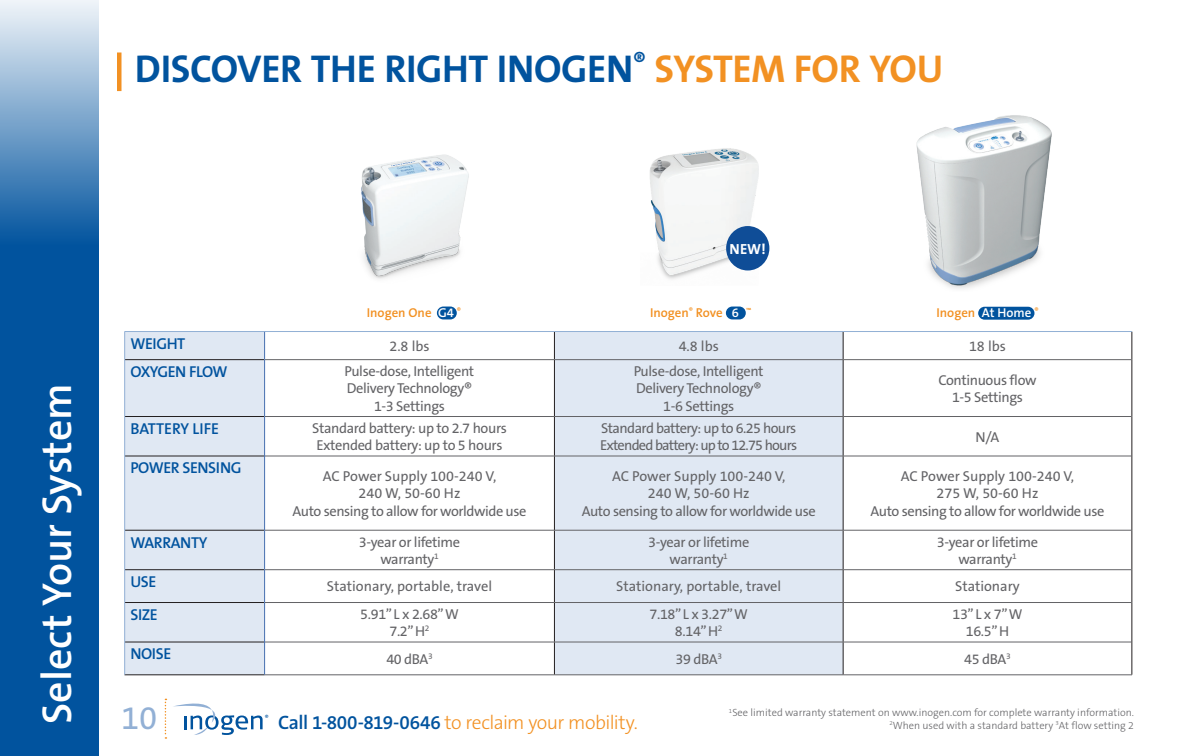
<style>
.page{position:relative;width:1188px;height:756px;background:#fff}
.page>*{position:absolute;margin:0;border:0;box-sizing:border-box;transform-origin:0 0}
.t1{font:600 42px "The Sans B6";color:#fff}
.t2{font:700 39px "The Sans B7";letter-spacing:-.01em;color:#01539e}
.t3{font:33px "The Sans B5 Plain";color:#92b0d5}
.t4{font:300 19.5px "The Sans B3";letter-spacing:-.03em;color:#f29123}
.t5{font:600 15.9px "The Sans B6";letter-spacing:-.025em;color:#01539e}
.t6{font:600 15.9px "The Sans B6";color:#01539e}
.t7{font:700 14.7px "The Sans B7";color:#fff}
.t8{font:14.4px/17.2px "The Sans B5 Plain";letter-spacing:-.025em;color:#636366;text-align:center}
.t9{font:14.4px "The Sans B5 Plain";color:#636366}
.t10{font:14.4px/17.2px "The Sans B5 Plain";letter-spacing:-.05em;color:#636366}
.t11{font:600 12.9px "The Sans B6";color:#f29123}
.t12{font:300 10.5px/12.6px "The Sans B3";color:#636366;text-align:right}
.t13{font:7.05px "The Sans B5 Plain";color:#01539e}
.s1{color:#f29123}
.s2{color:#fff}
.s3{font-family:"The Sans B6";font-weight:600;color:#01539e}
</style>
<div class="page">
<svg style="left:0;top:0;width:99px;height:756px;background:#276dac"></svg>
<svg style="left:125px;top:332px;width:718px;height:343px;fill:#e0e8f3"></svg>
<svg style="left:554px;top:332px;width:1px;height:27px"></svg>
<svg style="left:843px;top:332px;width:1px;height:27px"></svg>
<svg style="left:1132px;top:332px;width:1px;height:28px"></svg>
<hr style="left:125px;top:359px;width:139px;height:1px;background:#231f20">
<hr style="left:554px;top:360px;width:1px;height:56px;background:#231f20">
<hr style="left:843px;top:360px;width:1px;height:56px;background:#231f20">
<hr style="left:1132px;top:360px;width:1px;height:57px;background:#231f20">
<hr style="left:125px;top:416px;width:139px;height:1px;background:#231f20">
<hr style="left:554px;top:417px;width:1px;height:39px;background:#231f20">
<hr style="left:843px;top:417px;width:1px;height:39px;background:#231f20">
<hr style="left:1132px;top:417px;width:1px;height:39px;background:#231f20">
<hr style="left:125px;top:456px;width:139px;height:1px;background:#231f20">
<hr style="left:554px;top:456px;width:1px;height:74px;background:#231f20">
<hr style="left:843px;top:456px;width:1px;height:74px;background:#231f20">
<hr style="left:1132px;top:456px;width:1px;height:74px;background:#231f20">
<hr style="left:125px;top:530px;width:139px;height:1px;background:#231f20">
<hr style="left:554px;top:530px;width:1px;height:40px;background:#231f20">
<hr style="left:843px;top:530px;width:1px;height:40px;background:#231f20">
<hr style="left:1132px;top:530px;width:1px;height:40px;background:#231f20">
<hr style="left:125px;top:569px;width:139px;height:1px;background:#231f20">
<hr style="left:554px;top:570px;width:1px;height:32px;background:#231f20">
<hr style="left:843px;top:570px;width:1px;height:32px;background:#231f20">
<hr style="left:1132px;top:570px;width:1px;height:33px;background:#231f20">
<hr style="left:125px;top:602px;width:139px;height:1px;background:#231f20">
<hr style="left:554px;top:603px;width:1px;height:39px;background:#231f20">
<hr style="left:843px;top:603px;width:1px;height:39px;background:#231f20">
<hr style="left:1132px;top:603px;width:1px;height:39px;background:#231f20">
<hr style="left:125px;top:642px;width:139px;height:1px;background:#231f20">
<hr style="left:554px;top:642px;width:1px;height:33px;background:#231f20">
<hr style="left:843px;top:642px;width:1px;height:33px;background:#231f20">
<hr style="left:1132px;top:642px;width:1px;height:33px;background:#231f20">
<hr style="left:125px;top:675px;width:140px;height:1px;background:#231f20">
<hr style="left:265px;top:359px;width:289px;height:1px;background:#636366">
<hr style="left:554px;top:359px;width:289px;height:1px;background:#636366">
<hr style="left:843px;top:359px;width:289px;height:1px;background:#636366">
<hr style="left:265px;top:416px;width:289px;height:1px;background:#636366">
<hr style="left:554px;top:416px;width:289px;height:1px;background:#636366">
<hr style="left:843px;top:416px;width:289px;height:1px;background:#636366">
<hr style="left:265px;top:456px;width:289px;height:1px;background:#636366">
<hr style="left:554px;top:456px;width:289px;height:1px;background:#636366">
<hr style="left:843px;top:456px;width:289px;height:1px;background:#636366">
<hr style="left:265px;top:530px;width:289px;height:1px;background:#636366">
<hr style="left:554px;top:530px;width:289px;height:1px;background:#636366">
<hr style="left:843px;top:530px;width:289px;height:1px;background:#636366">
<hr style="left:265px;top:569px;width:289px;height:1px;background:#636366">
<hr style="left:554px;top:569px;width:289px;height:1px;background:#636366">
<hr style="left:843px;top:569px;width:289px;height:1px;background:#636366">
<hr style="left:265px;top:602px;width:289px;height:1px;background:#636366">
<hr style="left:554px;top:602px;width:289px;height:1px;background:#636366">
<hr style="left:843px;top:602px;width:289px;height:1px;background:#636366">
<hr style="left:265px;top:642px;width:289px;height:1px;background:#636366">
<hr style="left:554px;top:642px;width:289px;height:1px;background:#636366">
<hr style="left:843px;top:642px;width:289px;height:1px;background:#636366">
<hr style="left:265px;top:675px;width:289px;height:1px;background:#636366">
<hr style="left:554px;top:675px;width:289px;height:1px;background:#636366">
<hr style="left:843px;top:675px;width:289px;height:1px;background:#636366">
<hr style="left:125px;top:331px;width:140px;height:1px;background:#92b0d5">
<svg style="left:124px;top:332px;width:1px;height:28px"></svg>
<hr style="left:265px;top:331px;width:289px;height:1px;background:#92b0d5">
<hr style="left:554px;top:331px;width:289px;height:1px;background:#92b0d5">
<hr style="left:843px;top:331px;width:289px;height:1px;background:#92b0d5">
<hr style="left:124px;top:360px;width:1px;height:57px;background:#92b0d5">
<hr style="left:124px;top:417px;width:1px;height:39px;background:#92b0d5">
<hr style="left:124px;top:456px;width:1px;height:74px;background:#92b0d5">
<hr style="left:124px;top:530px;width:1px;height:40px;background:#92b0d5">
<hr style="left:124px;top:570px;width:1px;height:33px;background:#92b0d5">
<hr style="left:124px;top:603px;width:1px;height:39px;background:#92b0d5">
<hr style="left:124px;top:642px;width:1px;height:33px;background:#92b0d5">
<svg style="left:264px;top:332px;width:1px;height:28px"></svg>
<hr style="left:264px;top:360px;width:1px;height:57px;background:#466fb0">
<hr style="left:264px;top:417px;width:1px;height:39px;background:#466fb0">
<hr style="left:264px;top:456px;width:1px;height:74px;background:#466fb0">
<hr style="left:264px;top:530px;width:1px;height:40px;background:#466fb0">
<hr style="left:264px;top:570px;width:1px;height:33px;background:#466fb0">
<hr style="left:264px;top:603px;width:1px;height:39px;background:#466fb0">
<hr style="left:264px;top:642px;width:1px;height:33px;background:#466fb0">
<div style="left:117px;top:52px;width:5px;height:39px;background:#f29123"></div>
<div style="left:437px;top:307px;width:20px;height:12px;background:#01539e;border-radius:6px"></div>
<img style="left:361px;top:154px;width:108px;height:125px">
<img style="left:916px;top:115px;width:136px;height:174px">
<div style="left:978px;top:307px;width:56px;height:13px;background:#01539e;border-radius:6px"></div>
<svg style="left:173px;top:703px;width:90px;height:32px"></svg>
<svg style="left:165px;top:699px;width:1px;height:40px"></svg>
<img style="left:650px;top:148px;width:109px;height:131px">
<div style="left:726px;top:307px;width:20px;height:12px;background:#01539e;border-radius:6px"></div>
<div style="left:726px;top:226px;width:43px;height:44px;background:#0f4d97;border-radius:50%"></div>
<h2 class="t2" style="left:135px;top:49px;width:810px">DISCOVER THE RIGHT INOGEN<sup>®</sup> <span class="s1">SYSTEM FOR YOU</span></h2>
<h1 class="t1" style="left:35px;top:724px;width:342px;rotate:-90deg">Select Your System</h1>
<p class="t7" style="left:730px;top:241px;width:38px">NEW!</p>
<p class="t11" style="left:367px;top:306px;width:96px">Inogen One <span class="s2">G4</span> <sup>®</sup></p>
<p class="t11" style="left:936px;top:306px;width:104px">Inogen <span class="s2">At Home</span> <sup>®</sup></p>
<p class="t11" style="left:650px;top:306px;width:103px">Inogen<sup>®</sup> Rove <span class="s2">6</span> <sup>™</sup></p>
<p class="t5" style="left:130px;top:335px;width:56px">WEIGHT</p>
<p class="t8" style="left:389px;top:338px;width:42px">2.8 lbs</p>
<p class="t8" style="left:679px;top:338px;width:42px">4.8 lbs</p>
<p class="t8" style="left:969px;top:338px;width:38px">18 lbs</p>
<p class="t5" style="left:130px;top:363px;width:99px">OXYGEN FLOW</p>
<p class="t8" style="left:345px;top:363px;width:131px">Pulse-dose, Intelligent<br>Delivery Technology®<br>1-3 Settings</p>
<p class="t8" style="left:634px;top:363px;width:131px">Pulse-dose, Intelligent<br>Delivery Technology®<br>1-6 Settings</p>
<p class="t8" style="left:938px;top:372px;width:100px">Continuous flow<br>1-5 Settings</p>
<p class="t6" style="left:130px;top:420px;width:90px">BATTERY LIFE</p>
<p class="t8" style="left:312px;top:420px;width:196px">Standard battery: up to 2.7 hours<br>Extended battery: up to 5 hours</p>
<p class="t10" style="left:600px;top:420px;width:198px">Standard battery: up to 6.25 hours<br>Extended battery: up to 12.75 hours</p>
<p class="t8" style="left:976px;top:429px;width:25px">N/A</p>
<p class="t5" style="left:130px;top:460px;width:113px">POWER SENSING</p>
<p class="t8" style="left:293px;top:468px;width:235px">AC Power Supply 100-240 V,<br>240 W, 50-60 Hz<br>Auto sensing to allow for worldwide use</p>
<p class="t8" style="left:582px;top:468px;width:235px">AC Power Supply 100-240 V,<br>240 W, 50-60 Hz<br>Auto sensing to allow for worldwide use</p>
<p class="t8" style="left:871px;top:468px;width:235px">AC Power Supply 100-240 V,<br>275 W, 50-60 Hz<br>Auto sensing to allow for worldwide use</p>
<p class="t5" style="left:130px;top:534px;width:78px">WARRANTY</p>
<p class="t8" style="left:359px;top:534px;width:103px">3-year or lifetime warranty<sup>1</sup></p>
<p class="t8" style="left:648px;top:534px;width:103px">3-year or lifetime warranty<sup>1</sup></p>
<p class="t8" style="left:937px;top:534px;width:103px">3-year or lifetime warranty<sup>1</sup></p>
<p class="t5" style="left:130px;top:573px;width:27px">USE</p>
<p class="t9" style="left:327px;top:579px;width:167px">Stationary, portable, travel</p>
<p class="t9" style="left:616px;top:579px;width:167px">Stationary, portable, travel</p>
<p class="t9" style="left:955px;top:579px;width:66px">Stationary</p>
<p class="t5" style="left:130px;top:606px;width:29px">SIZE</p>
<p class="t8" style="left:360px;top:606px;width:100px">5.91” L x 2.68” W<br>7.2” H<sup>2</sup></p>
<p class="t8" style="left:650px;top:606px;width:100px">7.18” L x 3.27” W<br>8.14” H<sup>2</sup></p>
<p class="t8" style="left:953px;top:606px;width:71px">13” L x 7” W<br>16.5” H</p>
<p class="t5" style="left:130px;top:646px;width:42px">NOISE</p>
<p class="t8" style="left:386px;top:651px;width:48px">40 dBA<sup>3</sup></p>
<p class="t8" style="left:676px;top:651px;width:48px">39 dBA<sup>3</sup></p>
<p class="t8" style="left:964px;top:651px;width:48px">45 dBA<sup>3</sup></p>
<h3 class="t3" style="left:121px;top:701px;width:38px">10</h3>
<h3 class="t4" style="left:278px;top:712px;width:361px"><span class="s3">Call 1-800-819-0646</span> to reclaim your mobility.</h3>
<p class="t13" style="left:265px;top:714px;width:5px">®</p>
<p class="t12" style="left:729px;top:707px;width:407px"><sup>1</sup>See limited warranty statement on www.inogen.com for complete warranty information.<br><sup>2</sup>When used with a standard battery <sup>3</sup>At flow setting 2</p>
</div>
